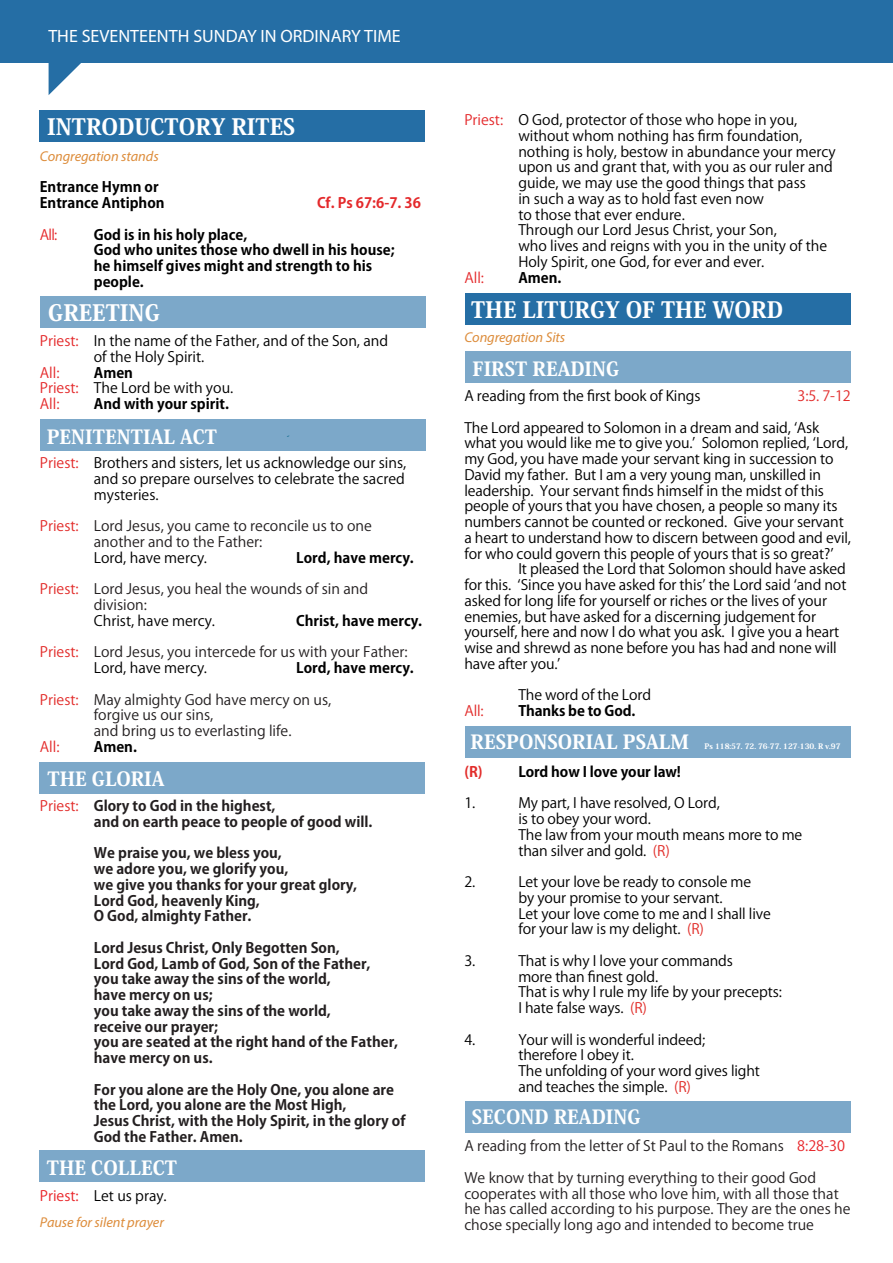
<style>
.page{position:relative;width:893px;height:1263px;background:#fff}
.page>*{position:absolute;margin:0;border:0;box-sizing:border-box;transform-origin:0 0}
.t1{font:800 22.35px "Koz Min Pro";color:#fff}
.t2{font:800 19.35px "Koz Min Pro";color:#fff}
.t3{font:17.85px "Myriad Pro";color:#fff}
.t4{font:14.25px/15.8px "Koz Go Pro";letter-spacing:-.01em;color:#000}
.t5{font:700 14.25px/15.8px "Koz Go Pro";color:#231f20}
.t6{font:14.25px/15.8px "Koz Go Pro";color:#231f20}
.t7{font:700 14.25px/15.8px "Koz Go Pro";color:#000}
.t8{font:italic 14.25px "Myriad Pro";letter-spacing:-.005em;color:#dd8d3c}
.t9{font:700 14.25px "Koz Go Pro";color:#e4292b}
.t10{font:14.25px "Koz Go Pro";color:#e22b2a}
.t11{font:14.25px "Koz Go Pro";color:#e4292b}
.t12{font:14.25px "Koz Go Pro";color:#e5282b}
.t13{font:14.25px "Koz Go Pro";color:#e32a2a}
.t14{font:700 14.25px "Koz Go Pro";color:#e22c2a}
.t15{font:800 7.5px "Koz Min Pro";color:#fff}
.s1{color:#e4292b}
.s2{font-weight:700}
.s3{color:#e32a2a}
.s4{color:#e22c2a}
.s5{color:#000}
.s6{font-weight:400;color:#e22c2a}
.s7{color:#e92428}
.s8{color:#e12d29}
.s9{color:#e8262a}
</style>
<div class="page">
<div style="left:0;top:0;width:893px;height:63px;background:#256ea5"></div>
<svg style="left:49px;top:63px;width:32px;height:32px"></svg>
<div style="left:40px;top:110px;width:385px;height:32px;background:#256ea5"></div>
<div style="left:40px;top:296px;width:385px;height:32px;background:#7ca8c9"></div>
<div style="left:40px;top:419px;width:385px;height:32px;background:#7ca8c9"></div>
<div style="left:465px;top:293px;width:386px;height:32px;background:#256ea5"></div>
<div style="left:465px;top:351px;width:386px;height:32px;background:#7ca8c9"></div>
<div style="left:465px;top:726px;width:386px;height:32px;background:#7ca8c9"></div>
<div style="left:465px;top:1101px;width:386px;height:31px;background:#7ca8c9"></div>
<div style="left:39px;top:1150px;width:386px;height:32px;background:#7ca8c9"></div>
<div style="left:39px;top:761px;width:386px;height:32px;background:#7ca8c9"></div>
<p class="t3" style="left:48px;top:25px;width:354px">THE SEVENTEENTH SUNDAY IN ORDINARY TIME</p>
<h1 class="t1" style="left:47px;top:111px;width:250px">INTRODUCTORY RITES</h1>
<p class="t8" style="left:40px;top:147px;width:120px">Congregation stands</p>
<p class="t7" style="left:40px;top:180px;width:126px">Entrance Hymn or<br>Entrance Antiphon</p>
<p class="t9" style="left:317px;top:194px;width:106px">Cf. Ps 67:6-7. 36</p>
<p class="t12" style="left:40px;top:225px;width:19px">All:</p>
<p class="t7" style="left:94px;top:227px;width:302px">God is in his holy place,<br>God who unites those who dwell in his house; he himself gives might and strength to his people.</p>
<h1 class="t1" style="left:48px;top:296px;width:113px">GREETING</h1>
<p class="t4" style="left:94px;top:333px;width:296px;text-indent:-54px"><span class="s1">Priest:</span> In the name of the Father, and of the Son, and of the Holy Spirit.</p>
<p class="t11" style="left:40px;top:363px;width:21px">All:</p>
<p class="t4" style="left:40px;top:365px;width:195px;text-indent:54px"><span class="s2">Amen<br></span><span class="s1">Priest:</span> The Lord be with you.<br><span class="s1">All:</span></p>
<p class="t7" style="left:94px;top:397px;width:137px">And with your spirit.</p>
<h2 class="t2" style="left:47px;top:422px;width:172px">PENITENTIAL ACT</h2>
<p class="t4" style="left:94px;top:455px;width:314px;text-align:justify;text-indent:-54px"><span class="s3">Priest:</span> Brothers and sisters, let us acknowledge our sins, and so prepare ourselves to celebrate the sacred mysteries.</p>
<p class="t6" style="left:94px;top:518px;width:280px;text-indent:-54px"><span class="s4">Priest:</span> Lord Jesus, you came to reconcile us to one another and to the Father:</p>
<p class="t4" style="left:94px;top:550px;width:115px">Lord, have mercy.</p>
<p class="t7" style="left:296px;top:550px;width:119px">Lord, have mercy.</p>
<p class="t6" style="left:94px;top:581px;width:276px;text-indent:-54px"><span class="s4">Priest:</span> Lord Jesus, you heal the wounds of sin and division:</p>
<p class="t4" style="left:94px;top:613px;width:123px">Christ, have mercy.</p>
<p class="t7" style="left:296px;top:613px;width:127px">Christ, have mercy.</p>
<p class="t6" style="left:94px;top:644px;width:315px;text-indent:-54px"><span class="s4">Priest:</span> Lord Jesus, you intercede for us with your Father:<br><span class="s5">Lord, have mercy.</span></p>
<p class="t7" style="left:296px;top:661px;width:119px">Lord, have mercy.</p>
<p class="t6" style="left:94px;top:692px;width:239px;text-indent:-54px"><span class="s4">Priest:</span> May almighty God have mercy on us, forgive us our sins,<br>and bring us to everlasting life.</p>
<p class="t13" style="left:40px;top:737px;width:21px">All:</p>
<p class="t7" style="left:94px;top:739px;width:45px">Amen.</p>
<h2 class="t2" style="left:47px;top:764px;width:119px">THE GLORIA</h2>
<p class="t5" style="left:94px;top:799px;width:280px;text-indent:-54px"><span class="s6">Priest:</span> Glory to God in the highest,<br>and on earth peace to people of good will.</p>
<p class="t5" style="left:94px;top:846px;width:265px">We praise you, we bless you,<br>we adore you, we glorify you,<br>we give you thanks for your great glory,<br>Lord God, heavenly King,<br>O God, almighty Father.</p>
<p class="t5" style="left:94px;top:940px;width:306px">Lord Jesus Christ, Only Begotten Son,<br>Lord God, Lamb of God, Son of the Father, you take away the sins of the world,<br>have mercy on us;<br>you take away the sins of the world,<br>receive our prayer;<br>you are seated at the right hand of the Father, have mercy on us.</p>
<p class="t5" style="left:94px;top:1082px;width:313px">For you alone are the Holy One, you alone are the Lord, you alone are the Most High,<br>Jesus Christ, with the Holy Spirit, in the glory of God the Father. Amen.</p>
<h2 class="t2" style="left:47px;top:1153px;width:132px">THE COLLECT</h2>
<p class="t4" style="left:40px;top:1188px;width:128px"><span class="s7">Priest:</span> Let us pray.</p>
<p class="t8" style="left:40px;top:1213px;width:126px">Pause for silent prayer</p>
<p class="t4" style="left:518px;top:112px;width:319px;text-indent:-54px"><span class="s1">Priest:</span> O God, protector of those who hope in you, without whom nothing has firm foundation, nothing is holy, bestow in abundance your mercy upon us and grant that, with you as our ruler and guide, we may use the good things that pass<br>in such a way as to hold fast even now<br>to those that ever endure.<br>Through our Lord Jesus Christ, your Son,<br>who lives and reigns with you in the unity of the Holy Spirit, one God, for ever and ever.</p>
<p class="t11" style="left:464px;top:268px;width:21px">All:</p>
<p class="t7" style="left:518px;top:270px;width:45px">Amen.</p>
<h1 class="t1" style="left:471px;top:293px;width:313px">THE LITURGY OF THE WORD</h1>
<p class="t8" style="left:464px;top:328px;width:102px">Congregation Sits</p>
<h2 class="t2" style="left:473px;top:354px;width:148px">FIRST READING</h2>
<p class="t4" style="left:464px;top:388px;width:238px">A reading from the first book of Kings</p>
<p class="t10" style="left:797px;top:387px;width:55px">3:5. 7-12</p>
<p class="t4" style="left:464px;top:420px;width:388px">The Lord appeared to Solomon in a dream and said, ʻAsk what you would like me to give you.ʼ Solomon replied, ʻLord, my God, you have made your servant king in succession to David my father. But I am a very young man, unskilled in leadership. Your servant finds himself in the midst of this people of yours that you have chosen, a people so many its numbers cannot be counted or reckoned. Give your servant a heart to understand how to discern between good and evil, for who could govern this people of yours that is so great?ʼ</p>
<p class="t4" style="left:464px;top:562px;width:384px;text-indent:54px">It pleased the Lord that Solomon should have asked for this. ʻSince you have asked for thisʼ the Lord said ʻand not asked for long life for yourself or riches or the lives of your enemies, but have asked for a discerning judgement for yourself, here and now I do what you ask. I give you a heart wise and shrewd as none before you has had and none will have after you.ʼ</p>
<p class="t4" style="left:518px;top:688px;width:134px">The word of the Lord</p>
<p class="t10" style="left:464px;top:702px;width:21px">All:</p>
<p class="t7" style="left:518px;top:704px;width:119px">Thanks be to God.</p>
<h2 class="t2" style="left:471px;top:727px;width:220px">RESPONSORIAL PSALM</h2>
<p class="t15" style="left:704px;top:741px;width:138px">Ps 118:57. 72. 76-77. 127-130. R v.97</p>
<p class="t14" style="left:464px;top:762px;width:20px">(R)</p>
<p class="t7" style="left:518px;top:765px;width:164px">Lord how I love your law!</p>
<p class="t4" style="left:464px;top:796px;width:12px">1.</p>
<p class="t4" style="left:518px;top:796px;width:285px">My part, I have resolved, O Lord,<br>is to obey your word.<br>The law from your mouth means more to me than silver and gold. <span class="s8">(R)</span></p>
<p class="t4" style="left:464px;top:874px;width:12px">2.</p>
<p class="t4" style="left:518px;top:874px;width:254px">Let your love be ready to console me<br>by your promise to your servant.<br>Let your love come to me and I shall live for your law is my delight. <span class="s8">(R)</span></p>
<p class="t4" style="left:464px;top:953px;width:12px">3.</p>
<p class="t4" style="left:518px;top:953px;width:265px">That is why I love your commands<br>more than finest gold.<br>That is why I rule my life by your precepts:<br>I hate false ways. <span class="s8">(R)</span></p>
<p class="t4" style="left:464px;top:1032px;width:12px">4.</p>
<p class="t4" style="left:518px;top:1032px;width:243px">Your will is wonderful indeed; therefore I obey it.<br>The unfolding of your word gives light and teaches the simple. <span class="s8">(R)</span></p>
<h2 class="t2" style="left:472px;top:1103px;width:170px">SECOND READING</h2>
<p class="t6" style="left:464px;top:1138px;width:382px">A reading from the letter of St Paul to the Romans <span class="s9">8:28-30</span></p>
<p class="t6" style="left:464px;top:1170px;width:388px">We know that by turning everything to their good God cooperates with all those who love him, with all those that he has called according to his purpose. They are the ones he chose specially long ago and intended to become true</p>
</div>
